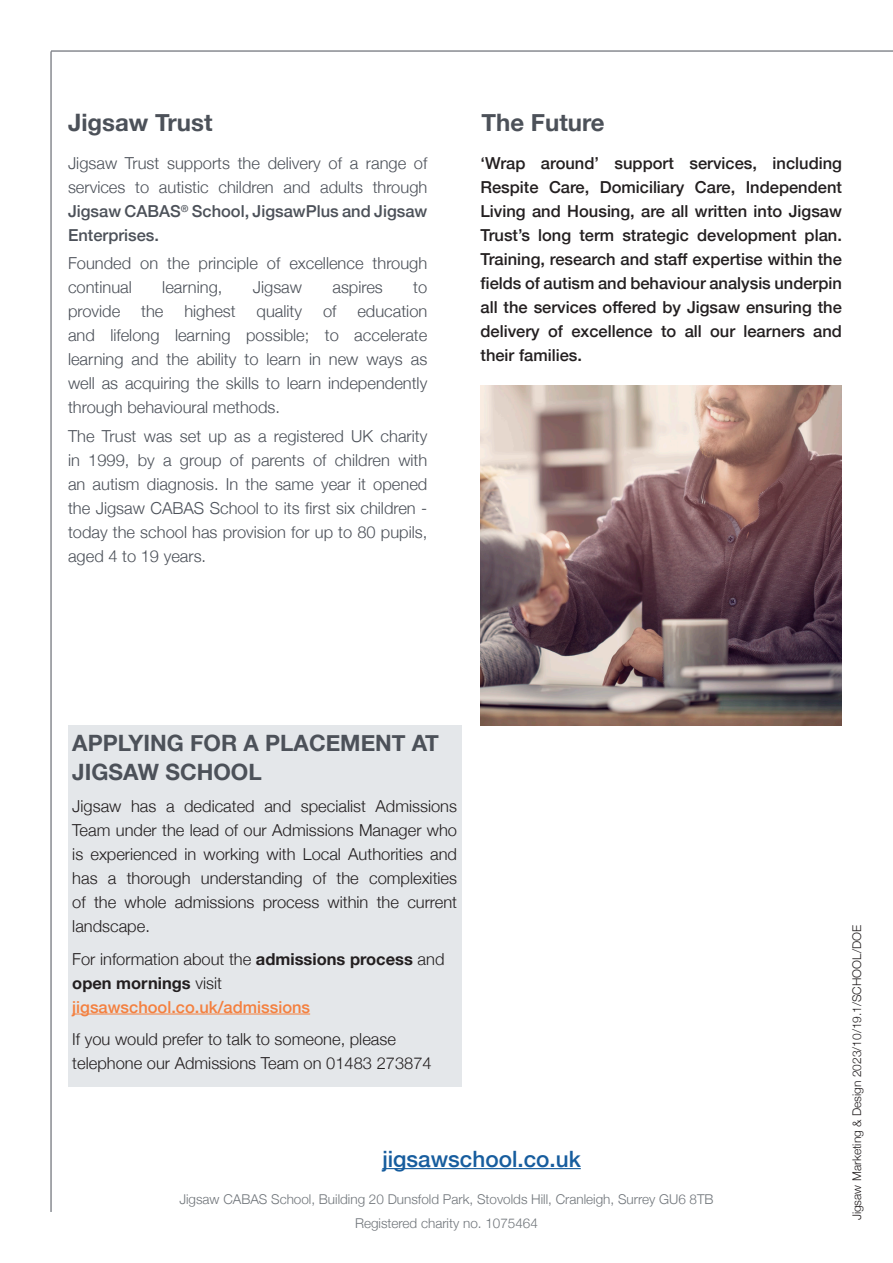
<style>
.page{position:relative;width:893px;height:1263px;background:#fff}
.page>*{position:absolute;margin:0;border:0;box-sizing:border-box;transform-origin:0 0}
.Jigsaw_Brochure_new_para{font:700 24px "Helvetica Neue";color:#4c5159}
.t1{font:700 22.5px/28.5px "Helvetica Neue";color:#4c5159}
.t2{font:500 22.5px "Helvetica Neue";color:#175d9e}
.Paragraph_Style_1{font:300 16.5px/24px "Helvetica Neue";color:#4c5159;text-align:justify}
.Jigsaw_Brochure_new_para-2{font:300 16.5px/24px "Helvetica Neue";color:#231f20}
.t3{font:500 16.5px/24px "Helvetica Neue";color:#231f20;text-align:justify}
.t4{font:300 13.5px "Helvetica Neue";color:#70757a}
.t5{font:300 12px "Helvetica Neue";color:#231f20}
.s1{font-weight:500}
.s2{font-weight:700}
.s3{font-weight:500;color:#f4803f}
</style>
<div class="page">
<hr style="left:51px;top:51px;width:842px;height:1px;background:#4c5159">
<hr style="left:51px;top:51px;width:1px;height:1161px;background:#4c5159">
<img style="left:480px;top:386px;width:362px;height:339px">
<div style="left:68px;top:725px;width:393px;height:361px;background:#e4e7ea"></div>
<hr style="left:72px;top:1013px;width:238px;height:1px;background:#f4803f">
<hr style="left:382px;top:1168px;width:199px;height:1px;background:#175d9e">
<p class="Jigsaw_Brochure_new_para" style="left:68px;top:103px;width:146px">Jigsaw Trust</p>
<p class="Paragraph_Style_1" style="left:68px;top:150px;width:361px">Jigsaw Trust supports the delivery of a range of services to autistic children and adults through <span class="s1">Jigsaw CABAS</span><sup>®</sup> <span class="s1">School, JigsawPlus and Jigsaw Enterprises.</span></p>
<p class="Paragraph_Style_1" style="left:68px;top:250px;width:361px">Founded on the principle of excellence through continual</p>
<p class="Paragraph_Style_1" style="left:162px;top:274px;width:62px">learning,</p>
<p class="Paragraph_Style_1" style="left:253px;top:274px;width:51px">Jigsaw</p>
<p class="Paragraph_Style_1" style="left:332px;top:274px;width:52px">aspires</p>
<p class="Paragraph_Style_1" style="left:413px;top:274px;width:16px">to</p>
<p class="Paragraph_Style_1" style="left:68px;top:298px;width:361px;text-indent:289px">education and lifelong learning possible; to accelerate learning and the ability to learn in new ways as well as acquiring the skills to learn independently through behavioural methods.</p>
<p class="Paragraph_Style_1" style="left:68px;top:422px;width:361px">The Trust was set up as a registered UK charity in 1999, by a group of parents of children with an autism diagnosis. In the same year it opened the Jigsaw CABAS School to its first six children - today the school has provision for up to 80 pupils, aged 4 to 19 years.</p>
<p class="Paragraph_Style_1" style="left:68px;top:298px;width:54px">provide</p>
<p class="Paragraph_Style_1" style="left:141px;top:298px;width:24px">the</p>
<p class="Paragraph_Style_1" style="left:184px;top:298px;width:53px">highest</p>
<p class="Paragraph_Style_1" style="left:257px;top:298px;width:47px">quality</p>
<p class="Paragraph_Style_1" style="left:323px;top:298px;width:15px">of</p>
<p class="Jigsaw_Brochure_new_para" style="left:482px;top:103px;width:125px">The Future</p>
<p class="t3" style="left:480px;top:150px;width:363px">‘Wrap around’ support services, including Respite Care, Domiciliary Care, Independent Living and Housing, are all written into Jigsaw Trust’s long term strategic development plan.<br>Training, research and staff expertise within the fields of autism and behaviour analysis underpin all the services offered by Jigsaw ensuring the delivery of excellence to all our learners and their families.</p>
<p class="t1" style="left:72px;top:729px;width:368px">APPLYING FOR A PLACEMENT AT<br>JIGSAW SCHOOL</p>
<p class="Jigsaw_Brochure_new_para-2" style="left:72px;top:793px;width:386px;text-align:justify">Jigsaw has a dedicated and specialist Admissions Team under the lead of our Admissions Manager who is experienced in working with Local Authorities and has a thorough understanding of the complexities of the whole admissions process within the current landscape.</p>
<p class="Jigsaw_Brochure_new_para-2" style="left:72px;top:946px;width:374px">For information about the <span class="s2">admissions process</span> and <span class="s2">open mornings</span> visit <span class="s3">jigsawschool.co.uk/admissions</span></p>
<p class="Jigsaw_Brochure_new_para-2" style="left:72px;top:1026px;width:361px">If you would prefer to talk to someone, please telephone our Admissions Team on 01483 273874</p>
<p class="t2" style="left:382px;top:1141px;width:200px">jigsawschool.co.uk</p>
<p class="t4" style="left:179px;top:1188px;width:536px">Jigsaw CABAS School, Building 20 Dunsfold Park, Stovolds Hill, Cranleigh, Surrey GU6 8TB</p>
<p class="t4" style="left:355px;top:1213px;width:184px">Registered charity no. 1075464</p>
<p class="t5" style="left:847px;top:1220px;width:297px;rotate:-90deg">Jigsaw Marketing &amp; Design 2023/10/19.1/SCHOOL/DOE</p>
</div>
